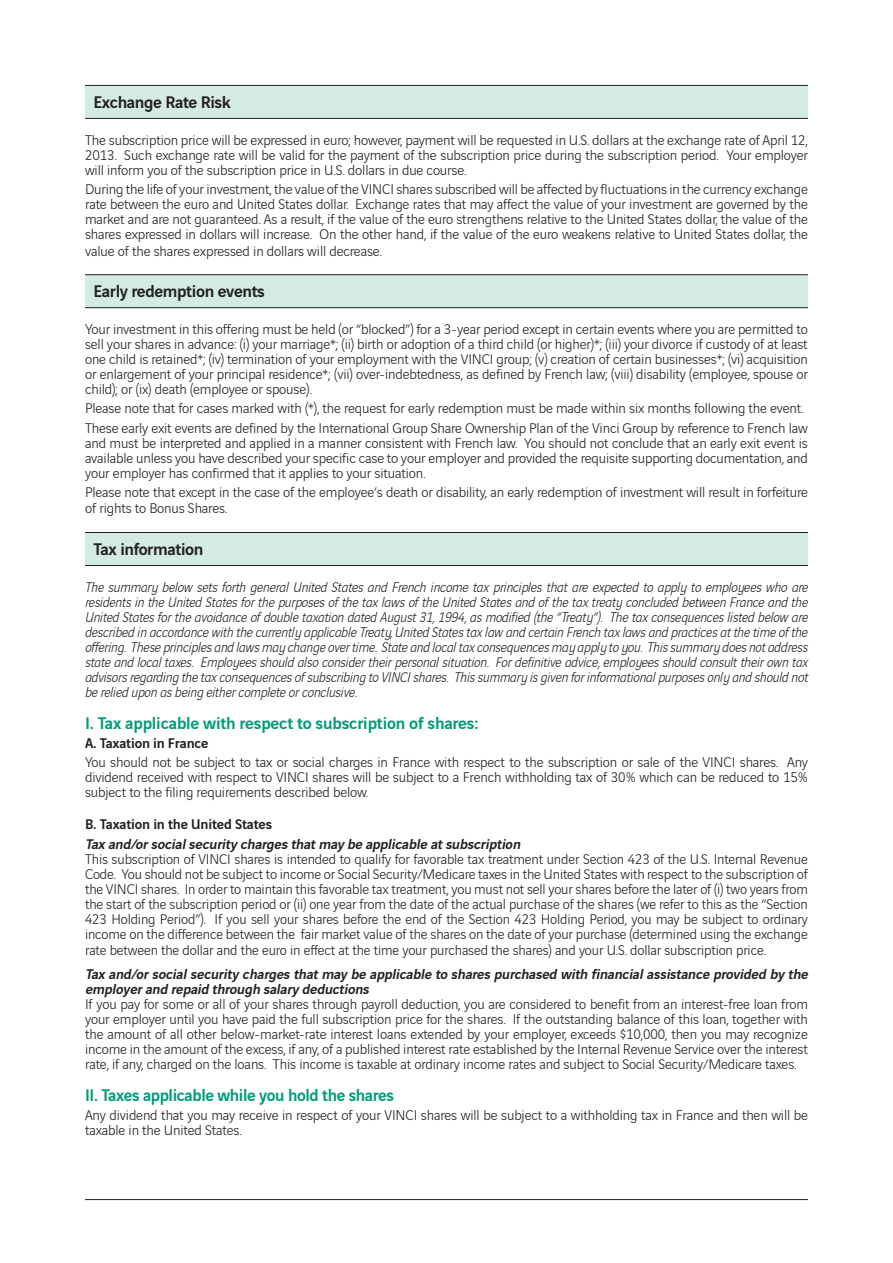
<style>
.page{position:relative;width:893px;height:1263px;background:#fff}
.page>*{position:absolute;margin:0;border:0;box-sizing:border-box;transform-origin:0 0}
.t1{font:500 18px "Vinci Sans";letter-spacing:-.015em;color:#009b7a}
.t2{font:500 18px "Vinci Sans";letter-spacing:-.02em;color:#231f20}
.t3{font:300 15px/15px "Vinci Sans";letter-spacing:-.01em;color:#231f20;text-align:justify}
.t4{font:italic 300 15px/15px "Vinci Sans";letter-spacing:-.01em;color:#231f20;text-align:justify}
.t5{font:italic 500 15px/15px "Vinci Sans";color:#231f20}
.t6{font:500 15px "Vinci Sans";letter-spacing:-.01em;color:#231f20}
</style>
<div class="page">
<hr style="left:85px;top:1199px;width:723px;height:1px;background:#231f20">
<div style="left:85px;top:85px;width:723px;height:33px;background:#d4eae5"></div>
<hr style="left:85px;top:85px;width:723px;height:1px;background:#231f20">
<hr style="left:85px;top:118px;width:723px;height:1px;background:#231f20">
<div style="left:85px;top:275px;width:723px;height:33px;background:#d4eae5"></div>
<hr style="left:85px;top:274px;width:723px;height:1px;background:#231f20">
<hr style="left:85px;top:307px;width:723px;height:1px;background:#231f20">
<div style="left:85px;top:532px;width:723px;height:33px;background:#d4eae5"></div>
<hr style="left:85px;top:532px;width:723px;height:1px;background:#231f20">
<hr style="left:85px;top:565px;width:723px;height:1px;background:#231f20">
<p class="t2" style="left:94px;top:88px;width:139px">Exchange Rate Risk</p>
<p class="t3" style="left:85px;top:131px;width:724px">The subscription price will be expressed in euro; however, payment will be requested in U.S. dollars at the exchange rate of April 12, 2013. Such exchange rate will be valid for the payment of the subscription price during the subscription period. Your employer will inform you of the subscription price in U.S. dollars in due course.</p>
<p class="t3" style="left:85px;top:180px;width:724px">During the life of your investment, the value of the VINCI shares subscribed will be affected by fluctuations in the currency exchange rate between the euro and United States dollar. Exchange rates that may affect the value of your investment are governed by the market and are not guaranteed. As a result, if the value of the euro strengthens relative to the United States dollar, the value of the shares expressed in dollars will increase. On the other hand, if the value of the euro weakens relative to United States dollar, the</p>
<p class="t3" style="left:85px;top:242px;width:298px">value of the shares expressed in dollars will decrease.</p>
<p class="t2" style="left:94px;top:277px;width:173px">Early redemption events</p>
<p class="t3" style="left:85px;top:320px;width:724px">Your investment in this offering must be held (or “blocked”) for a 3-year period except in certain events where you are permitted to sell your shares in advance: (i) your marriage*; (ii) birth or adoption of a third child (or higher)*; (iii) your divorce if custody of at least one child is retained*; (iv) termination of your employment with the VINCI group; (v) creation of certain businesses*; (vi) acquisition or enlargement of your principal residence*; (vii) over-indebtedness, as defined by French law; (viii) disability (employee, spouse or child); or (ix) death (employee or spouse).</p>
<p class="t3" style="left:85px;top:398px;width:724px;line-height:19.2px">Please note that for cases marked with (*), the request for early redemption must be made within six months following the event.<br>These early exit events are defined by the International Group Share Ownership Plan of the Vinci Group by reference to French law</p>
<p class="t3" style="left:85px;top:434px;width:724px">and must be interpreted and applied in a manner consistent with French law. You should not conclude that an early exit event is available unless you have described your specific case to your employer and provided the requisite supporting documentation, and your employer has confirmed that it applies to your situation.</p>
<p class="t3" style="left:85px;top:482px;width:724px;line-height:16.5px">Please note that except in the case of the employee’s death or disability, an early redemption of investment will result in forfeiture of rights to Bonus Shares.</p>
<p class="t2" style="left:94px;top:535px;width:111px">Tax information</p>
<p class="t4" style="left:85px;top:578px;width:724px">The summary below sets forth general United States and French income tax principles that are expected to apply to employees who are residents in the United States for the purposes of the tax laws of the United States and of the tax treaty concluded between France and the United States for the avoidance of double taxation dated August 31, 1994, as modified (the “Treaty”). The tax consequences listed below are described in accordance with the currently applicable Treaty, United States tax law and certain French tax laws and practices at the time of the offering. These principles and laws may change over time. State and local tax consequences may apply to you. This summary does not address state and local taxes. Employees should also consider their personal situation. For definitive advice, employees should consult their own tax advisors regarding the tax consequences of subscribing to VINCI shares. This summary is given for informational purposes only and should not be relied upon as being either complete or conclusive.</p>
<p class="t1" style="left:85px;top:709px;width:395px">I. Tax applicable with respect to subscription of shares:</p>
<p class="t6" style="left:85px;top:732px;width:125px">A. Taxation in France</p>
<p class="t3" style="left:85px;top:754px;width:724px">You should not be subject to tax or social charges in France with respect to the subscription or sale of the VINCI shares. Any dividend received with respect to VINCI shares will be subject to a French withholding tax of 30% which can be reduced to 15% subject to the filing requirements described below.</p>
<p class="t6" style="left:85px;top:813px;width:189px">B. Taxation in the United States</p>
<p class="t5" style="left:85px;top:835px;width:440px">Taxand/orsocialsecuritychargesthatmaybe applicable atsubscription</p>
<p class="t3" style="left:85px;top:850px;width:724px">This subscription of VINCI shares is intended to qualify for favorable tax treatment under Section 423 of the U.S. Internal Revenue Code. You should not be subject to income or Social Security/Medicare taxes in the United States with respect to the subscription of the VINCI shares. In order to maintain this favorable tax treatment, you must not sell your shares before the later of (i) two years from the start of the subscription period or (ii) one year from the date of the actual purchase of the shares (we refer to this as the “Section 423 Holding Period”). If you sell your shares before the end of the Section 423 Holding Period, you may be subject to ordinary income on the difference between the fair market value of the shares on the date of your purchase (determined using the exchange</p>
<p class="t3" style="left:85px;top:941px;width:682px">rate between the dollar and the euro in effect at the time your purchased the shares) and your U.S. dollar subscription price.</p>
<p class="t5" style="left:85px;top:965px;width:728px">Taxand/orsocialsecuritychargesthatmaybe applicable to sharespurchased with financialassistance provided bythe employerand repaid through salarydeductions</p>
<p class="t3" style="left:85px;top:995px;width:724px">If you pay for some or all of your shares through payroll deduction, you are considered to benefit from an interest-free loan from your employer until you have paid the full subscription price for the shares. If the outstanding balance of this loan, together with the amount of all other below-market-rate interest loans extended by your employer, exceeds $10,000, then you may recognize income in the amount of the excess, if any, of a published interest rate established by the Internal Revenue Service over the interest rate, if any, charged on the loans. This income is taxable at ordinary income rates and subject to Social Security/Medicare taxes.</p>
<p class="t1" style="left:85px;top:1081px;width:310px">II. Taxes applicable while you hold the shares</p>
<p class="t3" style="left:85px;top:1106px;width:724px">Any dividend that you may receive in respect of your VINCI shares will be subject to a withholding tax in France and then will be taxable in the United States.</p>
</div>
